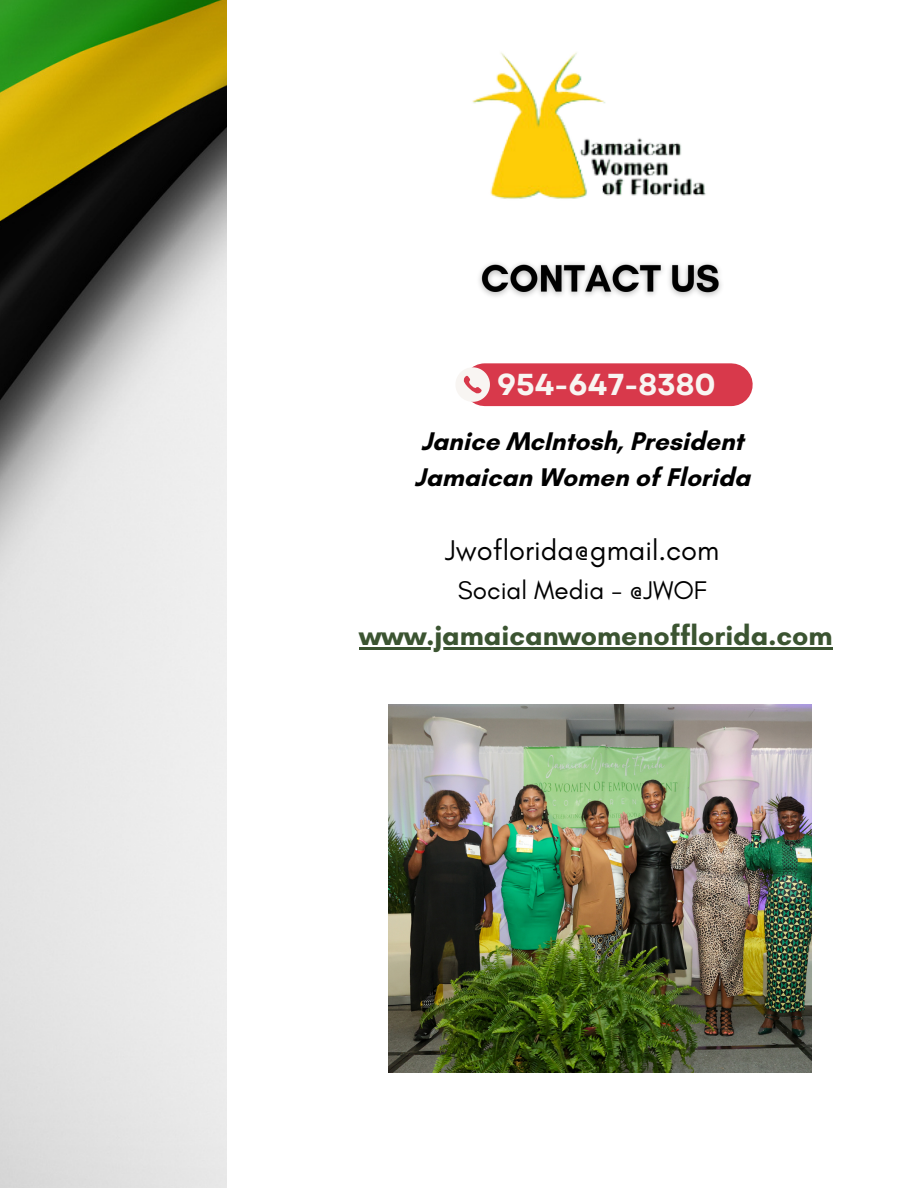
<style>
.page{position:relative;width:918px;height:1188px;background:#fff}
.page>*{position:absolute;margin:0;border:0;box-sizing:border-box;transform-origin:0 0}
.t1{font:700 30.3px "Garet";color:#f8f5f2}
.t2{font:29.1px "Glacial Indifference";color:#000}
.t3{font:700 28.5px "Glacial Indifference";color:#3b5431}
.t4{font:700 26.1px "Glacial Indifference";color:#000}
.t5{font:26.1px "Glacial Indifference";color:#000}
</style>
<div class="page">
<img style="left:0;top:0;width:227px;height:1188px">
<img style="left:472px;top:52px;width:234px;height:147px">
<div style="left:485px;top:363px;width:246px;height:43px;background:#d8394b"></div>
<svg style="left:456px;top:367px;width:34px;height:35px"></svg>
<img style="left:389px;top:704px;width:423px;height:368px">
<hr style="left:359px;top:648px;width:473px;height:2px;background:#3b5431">
<img style="left:479px;top:263px;width:243px;height:34px">
<p class="t1" style="left:497px;top:363px;width:221px">954-647-8380</p>
<p class="t4" style="left:421px;top:425px;width:324px">Janice McIntosh, President</p>
<h2 class="t4" style="left:415px;top:461px;width:337px">Jamaican Women of Florida</h2>
<p class="t2" style="left:445px;top:533px;width:276px">Jwoflorida@gmail.com</p>
<p class="t5" style="left:458px;top:574px;width:251px">Social Media - @JWOF</p>
<p class="t3" style="left:359px;top:618px;width:475px">www.jamaicanwomenofflorida.com</p>
</div>
